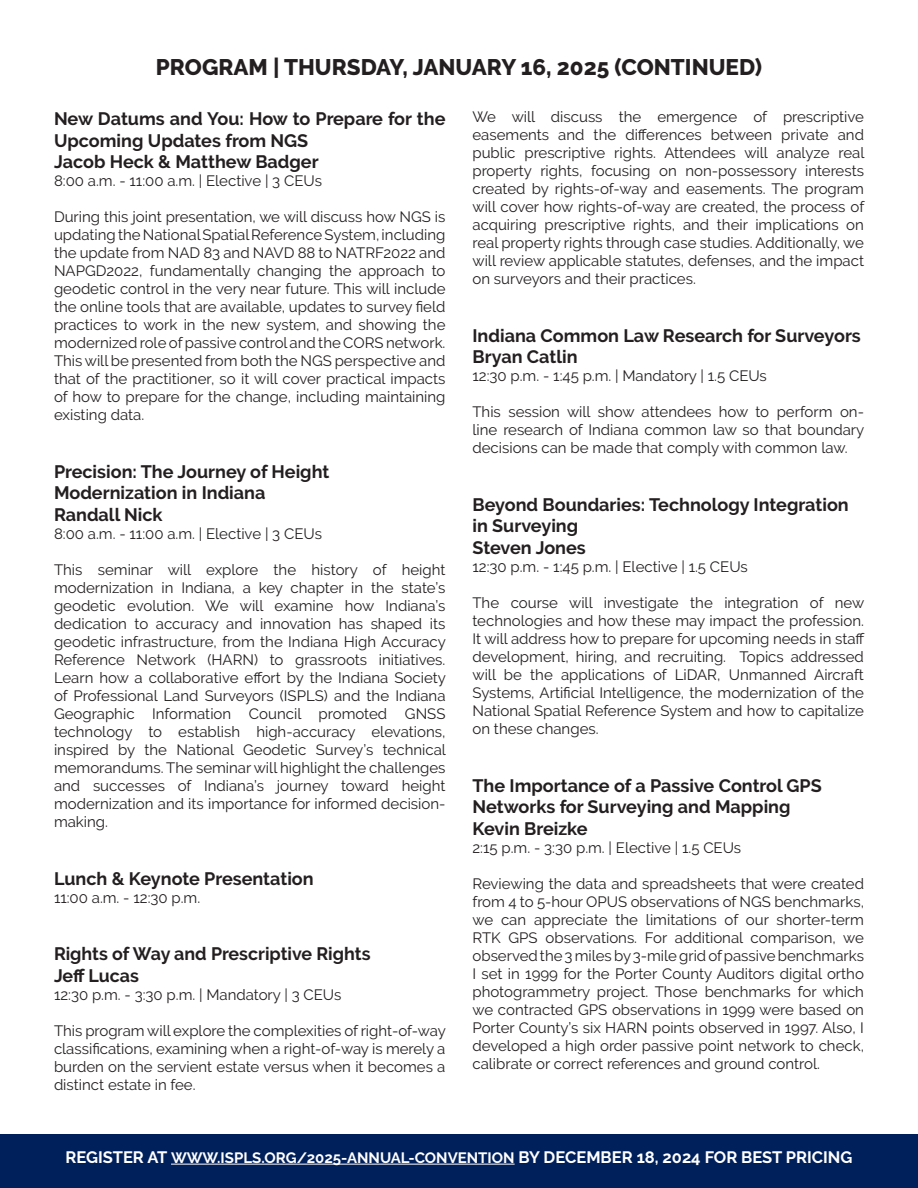
<style>
.page{position:relative;width:918px;height:1188px;background:#fff}
.page>*{position:absolute;margin:0;border:0;box-sizing:border-box;transform-origin:0 0}
.t1{font:800 22.5px "Raleway";color:#231f20}
.Body{font:700 18px/21.6px "Raleway";color:#231f20}
.Body_bold{font:700 18px "Raleway";color:#231f20}
.Session_Title{font:700 18px/21.6px "Raleway";color:#231f20}
.t2{font:700 16.5px "Raleway";color:#fff}
.Body-2{font:15px/18px "Raleway";color:#231f20;text-align:justify}
.Session_Title-2{font:15px/18px "Raleway";color:#231f20;text-align:justify}
.s1{font-size:15px}
</style>
<div class="page">
<div style="left:0;top:1134px;width:918px;height:54px;background:#00205b"></div>
<hr style="left:171px;top:1164px;width:344px;height:1px;background:#fff">
<p class="t1" style="left:156px;top:54px;width:608px">PROGRAM | THURSDAY, JANUARY 16, 2025 (CONTINUED)</p>
<p class="Body" style="left:54px;top:108px;width:393px">New Datums and You: How to Prepare for the<br>Upcoming Updates from NGS</p>
<p class="Body_bold" style="left:54px;top:152px;width:266px">Jacob Heck &amp; Matthew Badger</p>
<p class="Body-2" style="left:54px;top:172px;width:270px">8:00 a.m. - 11:00 a.m. | Elective | 3 CEUs</p>
<p class="Session_Title-2" style="left:54px;top:208px;width:393px">During this joint presentation, we will discuss how NGS is updating the National Spatial Reference System, including the update from NAD 83 and NAVD 88 to NATRF2022 and NAPGD2022, fundamentally changing the approach to geodetic control in the very near future. This will include the online tools that are available, updates to survey field practices to work in the new system, and showing the modernized role of passive control and the CORS network.<br>This will be presented from both the NGS perspective and that of the practitioner, so it will cover practical impacts of how to prepare for the change, including maintaining existing data.</p>
<p class="Body-2" style="left:472px;top:108px;width:393px">We will discuss the emergence of prescriptive easements and the differences between private and public prescriptive rights. Attendees will analyze real property rights, focusing on non-possessory interests created by rights-of-way and easements. The program will cover how rights-of-way are created, the process of acquiring prescriptive rights, and their implications on real property rights through case studies. Additionally, we will review applicable statutes, defenses, and the impact on surveyors and their practices.</p>
<p class="Body" style="left:472px;top:325px;width:390px">Indiana Common Law Research for Surveyors</p>
<p class="Body" style="left:472px;top:346px;width:107px">Bryan Catlin</p>
<p class="Body-2" style="left:472px;top:367px;width:296px">12:30 p.m. - 1:45 p.m. | Mandatory | 1.5 CEUs</p>
<p class="Body-2" style="left:472px;top:403px;width:393px">This session will show attendees how to perform on&shy;line research of Indiana common law so that boundary decisions can be made that comply with common law.</p>
<p class="Session_Title" style="left:54px;top:461px;width:277px">Precision: The Journey of Height<br>Modernization in Indiana</p>
<p class="Body_bold" style="left:54px;top:504px;width:110px">Randall Nick</p>
<p class="Body-2" style="left:54px;top:525px;width:270px">8:00 a.m. - 11:00 a.m. | Elective | 3 CEUs</p>
<p class="Body-2" style="left:54px;top:561px;width:393px">This seminar will explore the history of height</p>
<p class="Body-2" style="left:54px;top:579px;width:393px">modernization in Indiana, a key chapter in the state’s geodetic evolution. We will examine how Indiana’s dedication to accuracy and innovation has shaped its geodetic infrastructure, from the Indiana High Accuracy Reference Network (HARN) to grassroots initiatives.<br>Learn how a collaborative effort by the Indiana Society of Professional Land Surveyors (ISPLS) and the Indiana Geographic Information Council promoted GNSS technology to establish high-accuracy elevations, inspired by the National Geodetic Survey’s technical memorandums. The seminar will highlight the challenges and successes of Indiana’s journey toward height modernization and its importance for informed decision&shy;making.</p>
<p class="Session_Title" style="left:54px;top:867px;width:261px">Lunch &amp; Keynote Presentation</p>
<p class="Session_Title-2" style="left:54px;top:888px;width:148px">11:00 a.m. - 12:30 p.m.</p>
<p class="Body_bold" style="left:54px;top:944px;width:318px">Rights of Way and Prescriptive Rights</p>
<p class="Body_bold" style="left:54px;top:965px;width:86px">Jeff Lucas</p>
<p class="Body-2" style="left:54px;top:985px;width:289px">12:30 p.m. - 3:30 p.m. | Mandatory | 3 CEUs</p>
<p class="Body-2" style="left:54px;top:1021px;width:393px">This program will explore the complexities of right-of-way classifications, examining when a right-of-way is merely a burden on the servient estate versus when it becomes a distinct estate in fee.</p>
<p class="Body" style="left:472px;top:494px;width:378px">Beyond Boundaries: Technology Integration in Surveying</p>
<p class="Body" style="left:472px;top:537px;width:115px">Steven Jones</p>
<p class="Body-2" style="left:472px;top:558px;width:277px">12:30 p.m. - 1:45 p.m. | Elective | 1.5 CEUs</p>
<p class="Body-2" style="left:472px;top:594px;width:394px">The course will investigate the integration of new technologies and how these may impact the profession.<br>It will address how to prepare for upcoming needs in staff development, hiring, and recruiting. Topics addressed will be the applications of LiDAR, Unmanned Aircraft Systems, Artificial Intelligence, the modernization of the National Spatial Reference System and how to capitalize on these changes.</p>
<p class="Body" style="left:472px;top:775px;width:351px">The Importance of a Passive Control GPS<br>Networks for Surveying and Mapping</p>
<p class="Body" style="left:472px;top:818px;width:117px">Kevin Breizke</p>
<p class="Body-2" style="left:472px;top:839px;width:270px">2:15 p.m. - 3:30 p.m. | Elective | 1.5 CEUs</p>
<p class="Body-2" style="left:472px;top:875px;width:393px">Reviewing the data and spreadsheets that were created from 4 to 5-hour OPUS observations of NGS benchmarks, we can appreciate the limitations of our shorter-term RTK GPS observations. For additional comparison, we observed the 3 miles by 3-mile grid of passive benchmarks I set in 1999 for the Porter County Auditors digital ortho photogrammetry project. Those benchmarks for which we contracted GPS observations in 1999 were based on Porter County’s six HARN points observed in 1997. Also, I developed a high order passive point network to check, calibrate or correct references and ground control.</p>
<p class="t2" style="left:65px;top:1148px;width:789px">REGISTER AT <span class="s1">WWW.ISPLS.ORG/2025-ANNUAL-CONVENTION</span> BY DECEMBER 18, 2024 FOR BEST PRICING</p>
</div>
